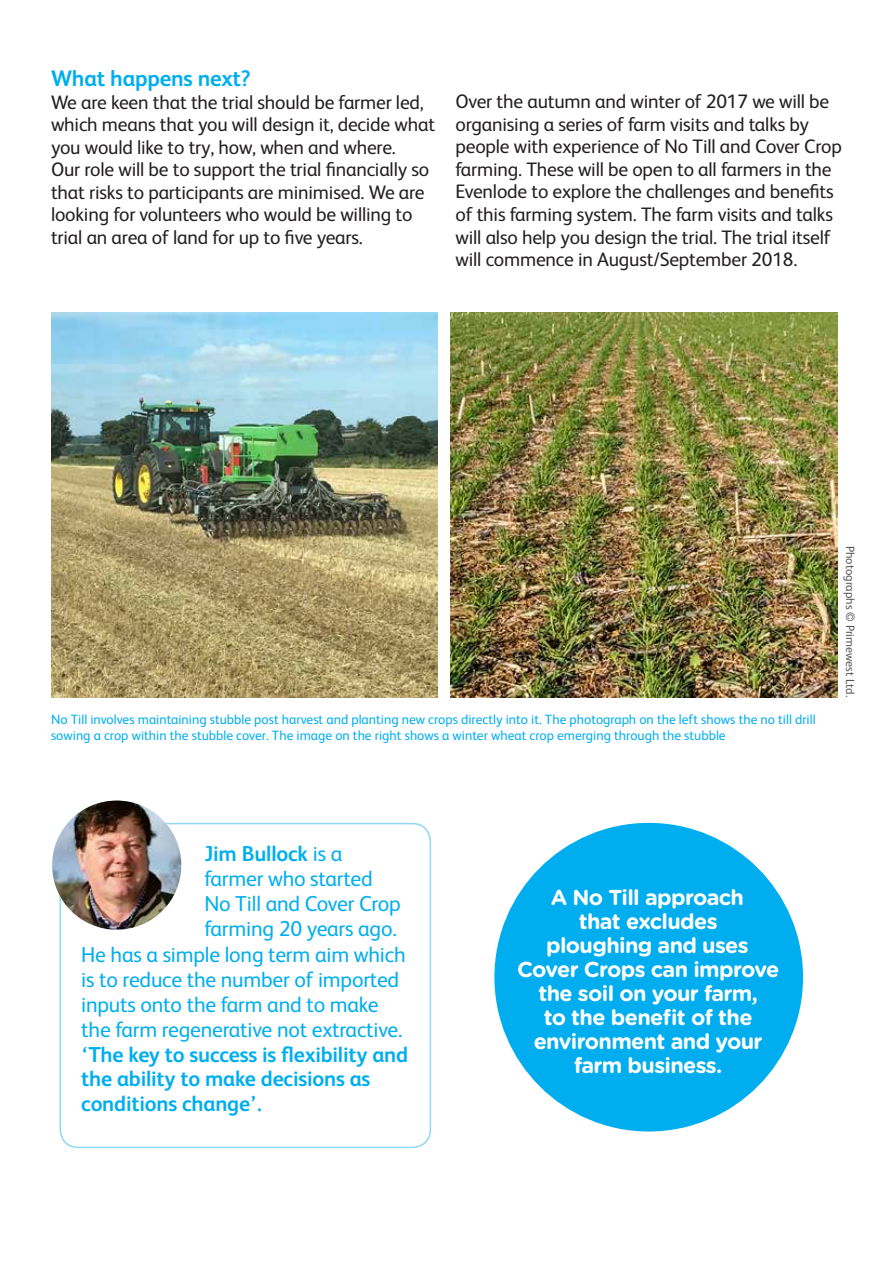
<style>
.page{position:relative;width:893px;height:1263px;background:#fff}
.page>*{position:absolute;margin:0;border:0;box-sizing:border-box;transform-origin:0 0}
.t1{font:700 22.5px "FS Albert";letter-spacing:-.01em;color:#00aeef}
.t2{font:21.6px "FS Albert";letter-spacing:-.01em;color:#00aeef}
.t3{font:700 21.6px/24px "Gotham Rounded";letter-spacing:-.03em;color:#fff;text-align:center}
.t4{font:700 21.6px/24.9px "FS Albert";letter-spacing:-.01em;color:#00aeef}
.t5{font:19.5px/22.5px "FS Albert";letter-spacing:-.01em;color:#231f20}
.t6{font:13.5px/16.2px "FS Albert";color:#00aeef}
.t7{font:12px "FS Albert";color:#57585a}
.s1{font-family:"Frutiger LT Std";font-weight:300}
.s2{font-weight:400}
</style>
<div class="page">
<div style="left:494px;top:823px;width:309px;height:308px;background:#00aeef;border-radius:50%"></div>
<div style="left:60px;top:823px;width:371px;height:325px;border:2px solid #8dd7f7;border-radius:18px"></div>
<img style="left:52px;top:800px;width:129px;height:130px;border-radius:65px">
<img style="left:52px;top:313px;width:386px;height:384px">
<img style="left:451px;top:313px;width:386px;height:384px">
<p class="t1" style="left:51px;top:63px;width:201px">What happens next?</p>
<p class="t5" style="left:51px;top:90px;width:386px">We are keen that the trial should be farmer led, which means that you will design it, decide what you would like to try, how, when and where.<br>Our role will be to support the trial financially so that risks to participants are minimised. We are looking for volunteers who would be willing to trial an area of land for up to five years.</p>
<p class="t5" style="left:455px;top:90px;width:388px">Over the autumn and winter of 2017 we will be organising a series of farm visits and talks by people with experience of No Till and Cover Crop farming. These will be open to all farmers in the Evenlode to explore the challenges and benefits of this farming system. The farm visits and talks will also help you design the trial. The trial itself will commence in August/September 2018.</p>
<p class="t7" style="left:858px;top:546px;width:153px;rotate:90deg">Photographs <span class="s1">©</span> Primewest Ltd.</p>
<p class="t6" style="left:51px;top:710px;width:766px">No Till involves maintaining stubble post harvest and planting new crops directly into it. The photograph on the left shows the no till drill sowing a crop within the stubble cover. The image on the right shows a winter wheat crop emerging through the stubble</p>
<p class="t4" style="left:204px;top:840px;width:140px">Jim Bullock <span class="s2">is a</span></p>
<p class="t2" style="left:204px;top:864px;width:170px">farmer who started</p>
<p class="t2" style="left:204px;top:889px;width:198px">No Till and Cover Crop</p>
<p class="t2" style="left:204px;top:914px;width:194px">farming 20 years ago.</p>
<p class="t2" style="left:81px;top:940px;width:326px">He has a simple long term aim which</p>
<p class="t2" style="left:81px;top:965px;width:320px">is to reduce the number of imported</p>
<p class="t2" style="left:81px;top:990px;width:299px">inputs onto the farm and to make</p>
<p class="t2" style="left:81px;top:1015px;width:323px">the farm regenerative not extractive.</p>
<p class="t4" style="left:81px;top:1041px;width:328px">‘The key to success is flexibility and the ability to make decisions as conditions change’.</p>
<p class="t3" style="left:517px;top:884px;width:264px">A No Till approach<br>that excludes<br>ploughing and uses<br>Cover Crops can improve the soil on your farm,<br>to the benefit of the environment and your farm business.</p>
</div>
